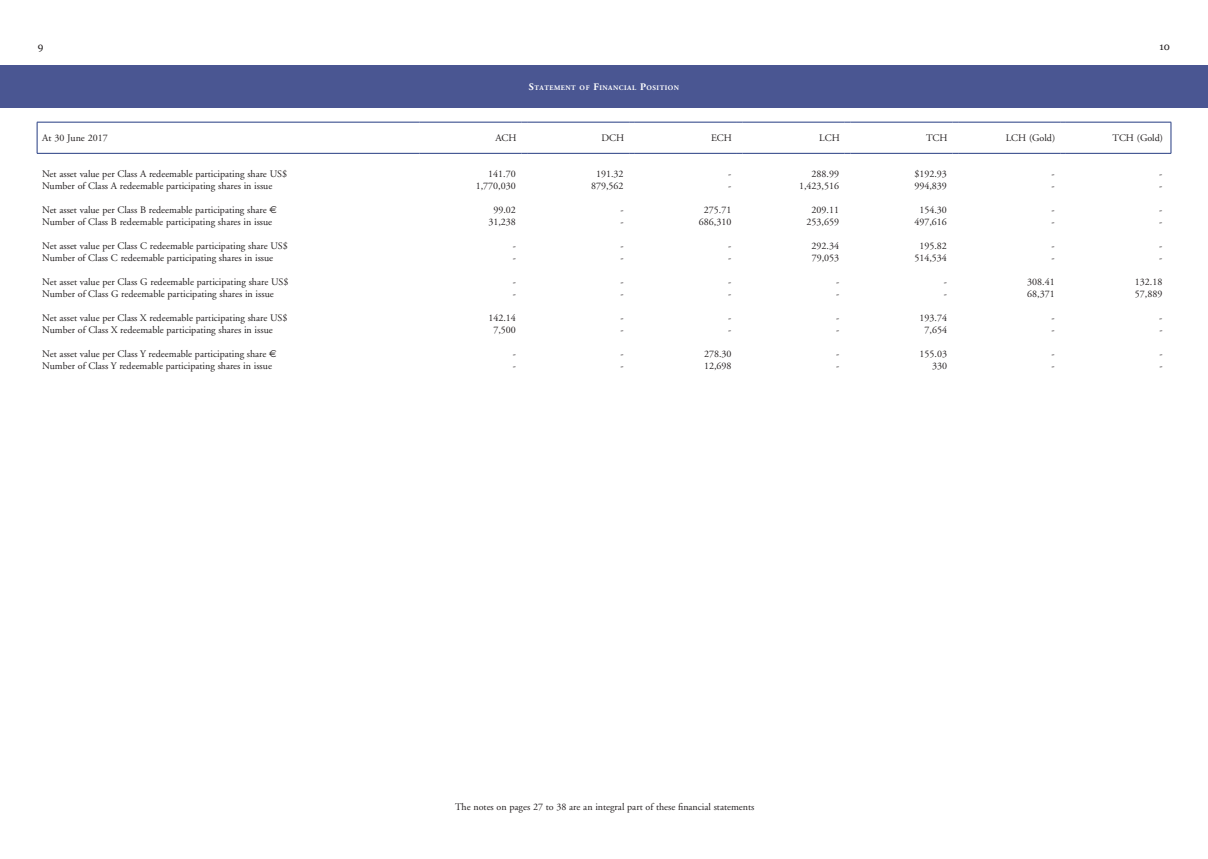
<style>
.page{position:relative;width:1208px;height:859px;background:#fff}
.page>*{position:absolute;margin:0;border:0;box-sizing:border-box;transform-origin:0 0}
.t1{font:10px "Adobe Garamond";color:#231f20}
.t2{font:10px "Georgia";color:#231f20}
.t3{font:700 7px "Adobe Garamond";letter-spacing:.07em;color:#fff}
.s1{font-size:10px}
.s2{font-family:"Euro Sans"}
</style>
<div class="page">
<div style="left:0;top:65px;width:604px;height:43px;background:#4a5692"></div>
<div style="left:604px;top:65px;width:604px;height:43px;background:#4a5692"></div>
<hr style="left:635px;top:122px;width:102px;height:1px;background:#243b81">
<hr style="left:37px;top:122px;width:1px;height:31px;background:#243b81">
<hr style="left:37px;top:122px;width:382px;height:1px;background:#243b81">
<hr style="left:419px;top:122px;width:102px;height:1px;background:#243b81">
<hr style="left:527px;top:122px;width:102px;height:1px;background:#243b81">
<hr style="left:742px;top:122px;width:102px;height:1px;background:#243b81">
<hr style="left:850px;top:122px;width:102px;height:1px;background:#243b81">
<hr style="left:958px;top:122px;width:102px;height:1px;background:#243b81">
<hr style="left:1066px;top:122px;width:102px;height:1px;background:#243b81">
<hr style="left:1170px;top:122px;width:1px;height:31px;background:#243b81">
<hr style="left:37px;top:153px;width:382px;height:1px;background:#243b81">
<hr style="left:419px;top:153px;width:102px;height:1px;background:#243b81">
<hr style="left:527px;top:153px;width:102px;height:1px;background:#243b81">
<hr style="left:635px;top:153px;width:102px;height:1px;background:#243b81">
<hr style="left:742px;top:153px;width:102px;height:1px;background:#243b81">
<hr style="left:850px;top:153px;width:102px;height:1px;background:#243b81">
<hr style="left:958px;top:153px;width:102px;height:1px;background:#243b81">
<hr style="left:1066px;top:153px;width:102px;height:1px;background:#243b81">
<p class="t2" style="left:38px;top:39px;width:7px">9</p>
<p class="t2" style="left:1159px;top:39px;width:12px">10</p>
<p class="t3" style="left:529px;top:84px;width:152px"><span class="s1">S</span>TATEMENT OF <span class="s1">F</span>INANCIAL <span class="s1">P</span>OSITION</p>
<p class="t1" style="left:42px;top:133px;width:67px">At 30 June 2017</p>
<p class="t1" style="left:495px;top:133px;width:23px">ACH</p>
<p class="t1" style="left:601px;top:133px;width:24px">DCH</p>
<p class="t1" style="left:711px;top:133px;width:22px">ECH</p>
<p class="t1" style="left:819px;top:133px;width:22px">LCH</p>
<p class="t1" style="left:926px;top:133px;width:23px">TCH</p>
<p class="t1" style="left:1005px;top:133px;width:51px">LCH (Gold)</p>
<p class="t1" style="left:1112px;top:133px;width:52px">TCH (Gold)</p>
<p class="t1" style="left:42px;top:168px;width:246px">Net asset value per Class A redeemable participating share US$</p>
<p class="t1" style="left:488px;top:168px;width:29px">141.70</p>
<p class="t1" style="left:596px;top:168px;width:29px">191.32</p>
<p class="t1" style="left:728px;top:168px;width:5px">-</p>
<p class="t1" style="left:811px;top:168px;width:29px">288.99</p>
<p class="t1" style="left:914px;top:168px;width:34px">$192.93</p>
<p class="t1" style="left:1051px;top:168px;width:5px">-</p>
<p class="t1" style="left:1159px;top:168px;width:5px">-</p>
<p class="t1" style="left:42px;top:180px;width:232px">Number of Class A redeemable participating shares in issue</p>
<p class="t1" style="left:476px;top:180px;width:41px">1,770,030</p>
<p class="t1" style="left:591px;top:180px;width:34px">879,562</p>
<p class="t1" style="left:728px;top:180px;width:5px">-</p>
<p class="t1" style="left:799px;top:180px;width:41px">1,423,516</p>
<p class="t1" style="left:914px;top:180px;width:34px">994,839</p>
<p class="t1" style="left:1051px;top:180px;width:5px">-</p>
<p class="t1" style="left:1159px;top:180px;width:5px">-</p>
<p class="t1" style="left:42px;top:204px;width:236px">Net asset value per Class B redeemable participating share <span class="s2">€</span></p>
<p class="t1" style="left:493px;top:204px;width:24px">99.02</p>
<p class="t1" style="left:620px;top:204px;width:5px">-</p>
<p class="t1" style="left:704px;top:204px;width:29px">275.71</p>
<p class="t1" style="left:811px;top:204px;width:29px">209.11</p>
<p class="t1" style="left:919px;top:204px;width:29px">154.30</p>
<p class="t1" style="left:1051px;top:204px;width:5px">-</p>
<p class="t1" style="left:1159px;top:204px;width:5px">-</p>
<p class="t1" style="left:42px;top:216px;width:232px">Number of Class B redeemable participating shares in issue</p>
<p class="t1" style="left:488px;top:216px;width:29px">31,238</p>
<p class="t1" style="left:620px;top:216px;width:5px">-</p>
<p class="t1" style="left:699px;top:216px;width:34px">686,310</p>
<p class="t1" style="left:806px;top:216px;width:34px">253,659</p>
<p class="t1" style="left:914px;top:216px;width:34px">497,616</p>
<p class="t1" style="left:1051px;top:216px;width:5px">-</p>
<p class="t1" style="left:1159px;top:216px;width:5px">-</p>
<p class="t1" style="left:42px;top:240px;width:247px">Net asset value per Class C redeemable participating share US$</p>
<p class="t1" style="left:513px;top:240px;width:5px">-</p>
<p class="t1" style="left:620px;top:240px;width:5px">-</p>
<p class="t1" style="left:728px;top:240px;width:5px">-</p>
<p class="t1" style="left:811px;top:240px;width:29px">292.34</p>
<p class="t1" style="left:919px;top:240px;width:29px">195.82</p>
<p class="t1" style="left:1051px;top:240px;width:5px">-</p>
<p class="t1" style="left:1159px;top:240px;width:5px">-</p>
<p class="t1" style="left:42px;top:252px;width:232px">Number of Class C redeemable participating shares in issue</p>
<p class="t1" style="left:513px;top:252px;width:5px">-</p>
<p class="t1" style="left:620px;top:252px;width:5px">-</p>
<p class="t1" style="left:728px;top:252px;width:5px">-</p>
<p class="t1" style="left:811px;top:252px;width:29px">79,053</p>
<p class="t1" style="left:914px;top:252px;width:34px">514,534</p>
<p class="t1" style="left:1051px;top:252px;width:5px">-</p>
<p class="t1" style="left:1159px;top:252px;width:5px">-</p>
<p class="t1" style="left:42px;top:276px;width:248px">Net asset value per Class G redeemable participating share US$</p>
<p class="t1" style="left:513px;top:276px;width:5px">-</p>
<p class="t1" style="left:620px;top:276px;width:5px">-</p>
<p class="t1" style="left:728px;top:276px;width:5px">-</p>
<p class="t1" style="left:836px;top:276px;width:5px">-</p>
<p class="t1" style="left:943px;top:276px;width:5px">-</p>
<p class="t1" style="left:1027px;top:276px;width:29px">308.41</p>
<p class="t1" style="left:1135px;top:276px;width:29px">132.18</p>
<p class="t1" style="left:42px;top:288px;width:233px">Number of Class G redeemable participating shares in issue</p>
<p class="t1" style="left:513px;top:288px;width:5px">-</p>
<p class="t1" style="left:620px;top:288px;width:5px">-</p>
<p class="t1" style="left:728px;top:288px;width:5px">-</p>
<p class="t1" style="left:836px;top:288px;width:5px">-</p>
<p class="t1" style="left:943px;top:288px;width:5px">-</p>
<p class="t1" style="left:1027px;top:288px;width:29px">68,371</p>
<p class="t1" style="left:1135px;top:288px;width:29px">57,889</p>
<p class="t1" style="left:42px;top:312px;width:247px">Net asset value per Class X redeemable participating share US$</p>
<p class="t1" style="left:488px;top:312px;width:29px">142.14</p>
<p class="t1" style="left:620px;top:312px;width:5px">-</p>
<p class="t1" style="left:728px;top:312px;width:5px">-</p>
<p class="t1" style="left:836px;top:312px;width:5px">-</p>
<p class="t1" style="left:919px;top:312px;width:29px">193.74</p>
<p class="t1" style="left:1051px;top:312px;width:5px">-</p>
<p class="t1" style="left:1159px;top:312px;width:5px">-</p>
<p class="t1" style="left:42px;top:324px;width:232px">Number of Class X redeemable participating shares in issue</p>
<p class="t1" style="left:493px;top:324px;width:24px">7,500</p>
<p class="t1" style="left:620px;top:324px;width:5px">-</p>
<p class="t1" style="left:728px;top:324px;width:5px">-</p>
<p class="t1" style="left:836px;top:324px;width:5px">-</p>
<p class="t1" style="left:924px;top:324px;width:24px">7,654</p>
<p class="t1" style="left:1051px;top:324px;width:5px">-</p>
<p class="t1" style="left:1159px;top:324px;width:5px">-</p>
<p class="t1" style="left:42px;top:348px;width:236px">Net asset value per Class Y redeemable participating share <span class="s2">€</span></p>
<p class="t1" style="left:513px;top:348px;width:5px">-</p>
<p class="t1" style="left:620px;top:348px;width:5px">-</p>
<p class="t1" style="left:704px;top:348px;width:29px">278.30</p>
<p class="t1" style="left:836px;top:348px;width:5px">-</p>
<p class="t1" style="left:919px;top:348px;width:29px">155.03</p>
<p class="t1" style="left:1051px;top:348px;width:5px">-</p>
<p class="t1" style="left:1159px;top:348px;width:5px">-</p>
<p class="t1" style="left:42px;top:360px;width:231px">Number of Class Y redeemable participating shares in issue</p>
<p class="t1" style="left:513px;top:360px;width:5px">-</p>
<p class="t1" style="left:620px;top:360px;width:5px">-</p>
<p class="t1" style="left:704px;top:360px;width:29px">12,698</p>
<p class="t1" style="left:836px;top:360px;width:5px">-</p>
<p class="t1" style="left:932px;top:360px;width:16px">330</p>
<p class="t1" style="left:1051px;top:360px;width:5px">-</p>
<p class="t1" style="left:1159px;top:360px;width:5px">-</p>
<p class="t1" style="left:455px;top:801px;width:301px">The notes on pages 27 to 38 are an integral part of these financial statements</p>
</div>
